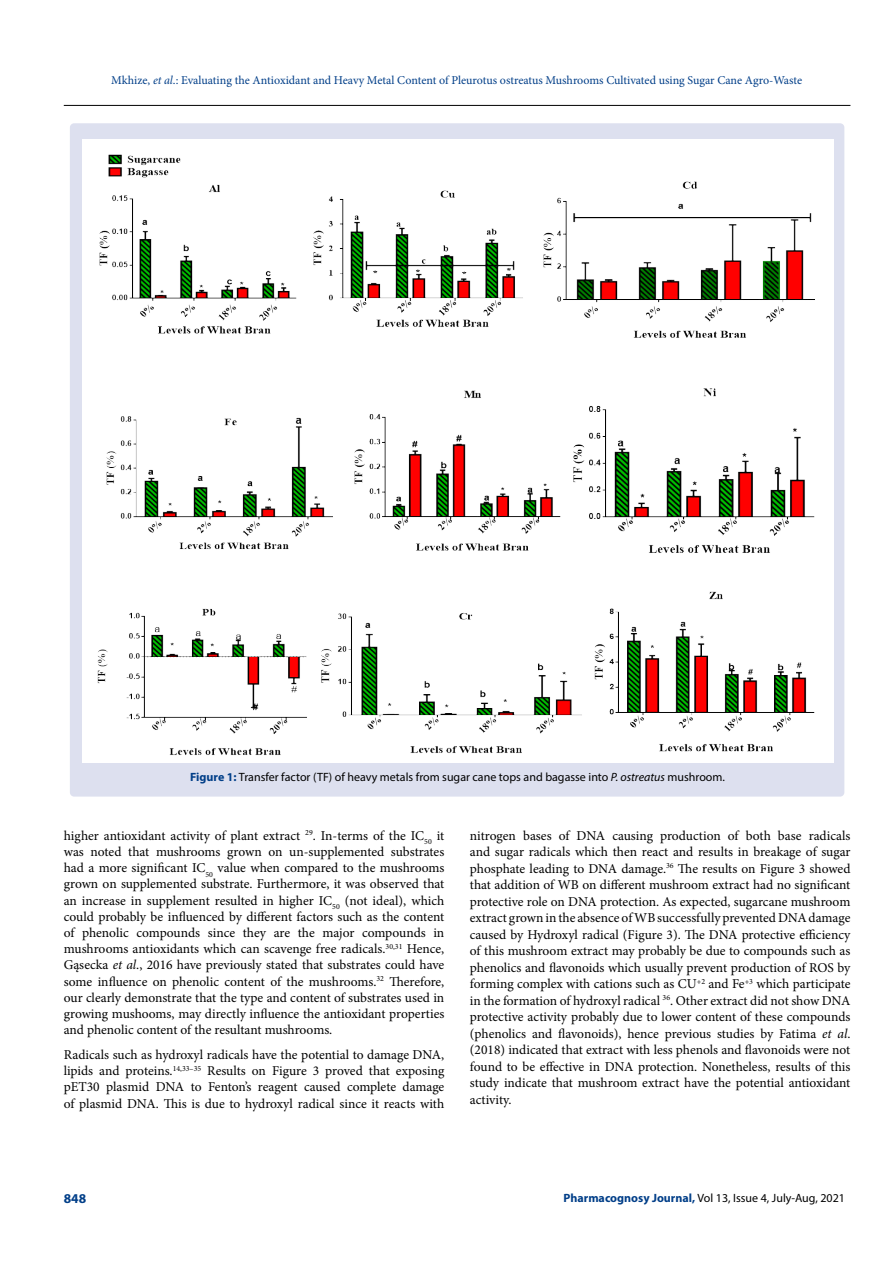
<style>
.page{position:relative;width:893px;height:1263px;background:#fff}
.page>*{position:absolute;margin:0;border:0;box-sizing:border-box;transform-origin:0 0}
.t1{font:13.5px/16.5px "Minion Pro";color:#000;text-align:justify}
.t2{font:700 13.5px "Myriad Pro";color:#003e88}
.t3{font:12px "Myriad Pro";color:#000}
.t4{font:12px "Minion Pro";letter-spacing:-.005em;color:#003e88}
.s1{font-style:italic}
.s2{font-weight:700;color:#003e88}
</style>
<div class="page">
<hr style="left:64px;top:105px;width:786px;height:1px;background:#000">
<div style="left:70px;top:123px;width:774px;height:674px;background:#dde0ef;border-radius:4px"></div>
<div style="left:82px;top:139px;width:751px;height:624px;background:#fff"></div>
<img style="left:99px;top:154px;width:198px;height:180px">
<img style="left:313px;top:190px;width:210px;height:137px">
<img style="left:543px;top:181px;width:272px;height:157px">
<img style="left:106px;top:416px;width:227px;height:133px">
<img style="left:354px;top:390px;width:207px;height:161px">
<img style="left:573px;top:388px;width:242px;height:165px">
<img style="left:97px;top:608px;width:210px;height:147px">
<img style="left:321px;top:612px;width:261px;height:141px">
<img style="left:594px;top:591px;width:221px;height:161px">
<p class="t4" style="left:111px;top:72px;width:692px">Mkhize, <span class="s1">et al</span>.: Evaluating the Antioxidant and Heavy Metal Content of Pleurotus ostreatus Mushrooms Cultivated using Sugar Cane Agro-Waste</p>
<p class="t3" style="left:190px;top:770px;width:536px"><span class="s2">Figure 1:</span> Transfer factor (TF) of heavy metals from sugar cane tops and bagasse into <span class="s1">P. ostreatus</span> mushroom.</p>
<p class="t1" style="left:64px;top:827px;width:382px">higher antioxidant activity of plant extract <sup>29</sup>. In-terms of the IC<sub>50</sub> it was noted that mushrooms grown on un-supplemented substrates had a more significant IC<sub>50</sub> value when compared to the mushrooms grown on supplemented substrate. Furthermore, it was observed that an increase in supplement resulted in higher IC<sub>50</sub> (not ideal), which could probably be influenced by different factors such as the content of phenolic compounds since they are the major compounds in mushrooms antioxidants which can scavenge free radicals.<sup>30,31</sup> Hence, Gąsecka <span class="s1">et al</span>., 2016 have previously stated that substrates could have some influence on phenolic content of the mushrooms.<sup>32</sup> Therefore, our clearly demonstrate that the type and content of substrates used in growing mushooms, may directly influence the antioxidant properties and phenolic content of the resultant mushrooms.</p>
<p class="t1" style="left:64px;top:1046px;width:382px">Radicals such as hydroxyl radicals have the potential to damage DNA, lipids and proteins.<sup>14,33–35</sup> Results on Figure 3 proved that exposing pET30 plasmid DNA to Fenton’s reagent caused complete damage of plasmid DNA. This is due to hydroxyl radical since it reacts with</p>
<p class="t1" style="left:470px;top:827px;width:382px">nitrogen bases of DNA causing production of both base radicals and sugar radicals which then react and results in breakage of sugar phosphate leading to DNA damage.<sup>36</sup> The results on Figure 3 showed that addition of WB on different mushroom extract had no significant protective role on DNA protection. As expected, sugarcane mushroom extract grown in the absence of WB successfully prevented DNA damage caused by Hydroxyl radical (Figure 3). The DNA protective efficiency of this mushroom extract may probably be due to compounds such as phenolics and flavonoids which usually prevent production of ROS by forming complex with cations such as CU<sup>+2</sup> and Fe<sup>+3</sup> which participate in the formation of hydroxyl radical <sup>36</sup>. Other extract did not show DNA protective activity probably due to lower content of these compounds (phenolics and flavonoids), hence previous studies by Fatima <span class="s1">et al</span>. (2018) indicated that extract with less phenols and flavonoids were not found to be effective in DNA protection. Nonetheless, results of this study indicate that mushroom extract have the potential antioxidant activity.</p>
<p class="t2" style="left:64px;top:1189px;width:24px">848</p>
<p class="t3" style="left:563px;top:1190px;width:283px"><span class="s2">Pharmacognosy Journal,</span> Vol 13, Issue 4, July-Aug, 2021</p>
</div>
